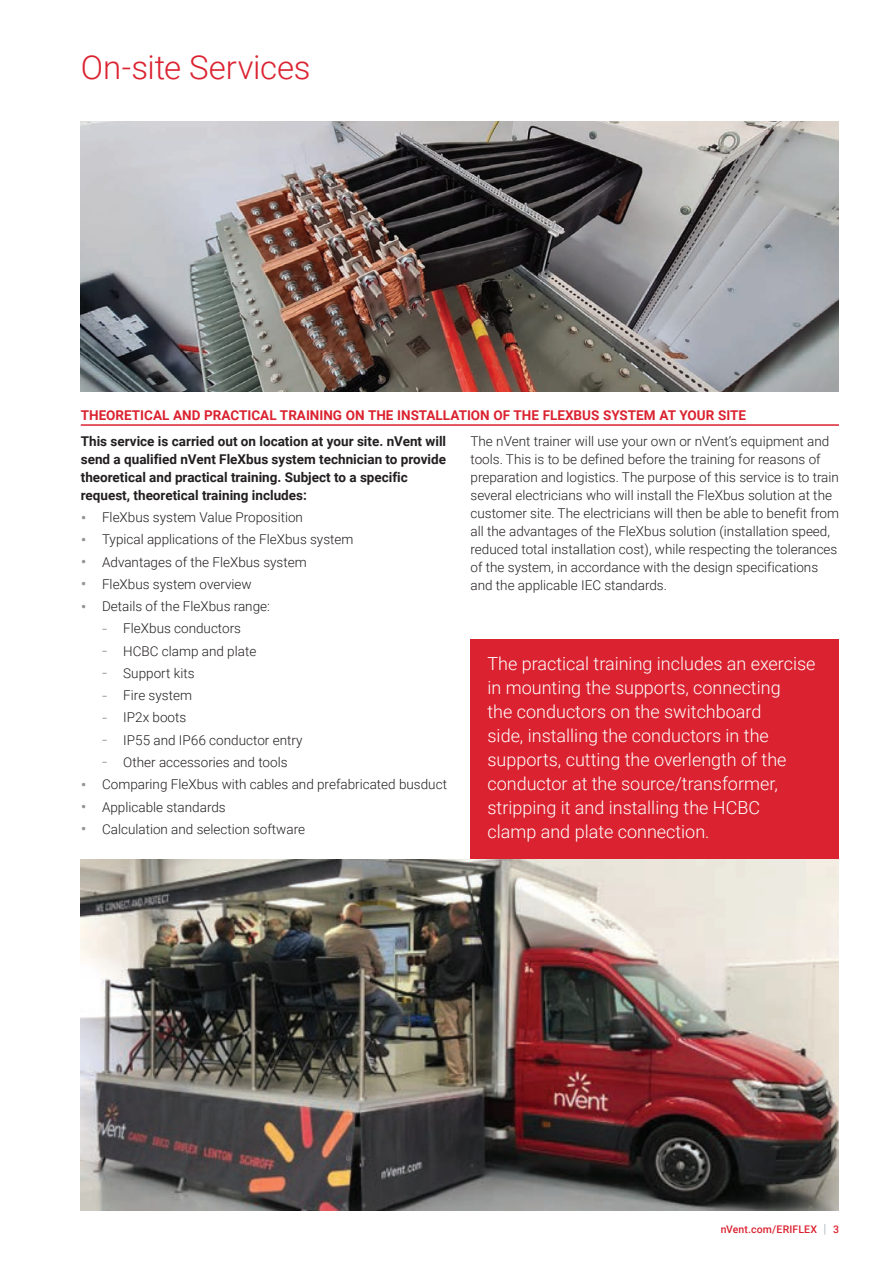
<style>
.page{position:relative;width:893px;height:1263px;background:#fff}
.page>*{position:absolute;margin:0;border:0;box-sizing:border-box;transform-origin:0 0}
.t1{font:300 33px "Roboto";letter-spacing:-.005em;color:#db2230}
.Box_Text{font:300 18px/24px "Roboto";color:#fff}
.Bodytext_1{font:300 13.5px/18px "Roboto";color:#231f20}
.Bodytext_1-2{font:700 13.5px/18px "Roboto";color:#231f20}
.Subhead{font:700 13.5px "Roboto";color:#db2230}
.t2{font:500 10.5px "Roboto";letter-spacing:.015em;color:#db2230}
.s1{font-size:18px;color:#939598}
.s2{font-weight:300;font-size:12.6px;color:#8f959e}
</style>
<div class="page">
<hr style="left:81px;top:424px;width:758px;height:2px;background:#db2230">
<img style="left:81px;top:859px;width:758px;height:351px">
<img style="left:81px;top:121px;width:758px;height:270px">
<div style="left:470px;top:639px;width:369px;height:220px;background:#db2230"></div>
<p class="t1" style="left:81px;top:44px;width:231px">On-site Services</p>
<p class="Subhead" style="left:81px;top:406px;width:667px">THEORETICAL AND PRACTICAL TRAINING ON THE INSTALLATION OF THE FLEXBUS SYSTEM AT YOUR SITE</p>
<p class="Bodytext_1-2" style="left:81px;top:432px;width:367px">This service is carried out on location at your site. nVent will send a qualified nVent FleXbus system technician to provide theoretical and practical training. Subject to a specific request, theoretical training includes:</p>
<p class="Bodytext_1" style="left:81px;top:508px;width:224px"><span class="s1">•</span> FleXbus system Value Proposition</p>
<p class="Bodytext_1" style="left:81px;top:530px;width:274px"><span class="s1">•</span> Typical applications of the FleXbus system</p>
<p class="Bodytext_1" style="left:81px;top:552px;width:227px"><span class="s1">•</span> Advantages of the FleXbus system</p>
<p class="Bodytext_1" style="left:81px;top:575px;width:172px"><span class="s1">•</span> FleXbus system overview</p>
<p class="Bodytext_1" style="left:81px;top:597px;width:191px"><span class="s1">•</span> Details of the FleXbus range:</p>
<p class="Bodytext_1" style="left:102px;top:619px;width:141px"><span class="s1">‐</span> FleXbus conductors</p>
<p class="Bodytext_1" style="left:102px;top:641px;width:156px"><span class="s1">‐</span> HCBC clamp and plate</p>
<p class="Bodytext_1" style="left:102px;top:664px;width:94px"><span class="s1">‐</span> Support kits</p>
<p class="Bodytext_1" style="left:102px;top:686px;width:91px"><span class="s1">‐</span> Fire system</p>
<p class="Bodytext_1" style="left:102px;top:708px;width:86px"><span class="s1">‐</span> IP2x boots</p>
<p class="Bodytext_1" style="left:102px;top:730px;width:202px"><span class="s1">‐</span> IP55 and IP66 conductor entry</p>
<p class="Bodytext_1" style="left:102px;top:753px;width:187px"><span class="s1">‐</span> Other accessories and tools</p>
<p class="Bodytext_1" style="left:81px;top:775px;width:368px"><span class="s1">•</span> Comparing FleXbus with cables and prefabricated busduct</p>
<p class="Bodytext_1" style="left:81px;top:797px;width:146px"><span class="s1">•</span> Applicable standards</p>
<p class="Bodytext_1" style="left:81px;top:819px;width:226px"><span class="s1">•</span> Calculation and selection software</p>
<p class="Bodytext_1" style="left:470px;top:432px;width:370px">The nVent trainer will use your own or nVent’s equipment and tools. This is to be defined before the training for reasons of preparation and logistics. The purpose of this service is to train several electricians who will install the FleXbus solution at the customer site. The electricians will then be able to benefit from all the advantages of the FleXbus solution (installation speed, reduced total installation cost), while respecting the tolerances of the system, in accordance with the design specifications and the applicable IEC standards.</p>
<p class="Box_Text" style="left:487px;top:651px;width:329px">The practical training includes an exercise in mounting the supports, connecting<br>the conductors on the switchboard<br>side, installing the conductors in the supports, cutting the overlength of the conductor at the source/transformer, stripping it and installing the HCBC<br>clamp and plate connection.</p>
<p class="t2" style="left:721px;top:1222px;width:120px">nVent.com/ERIFLEX <span class="s2">|</span> 3</p>
</div>
